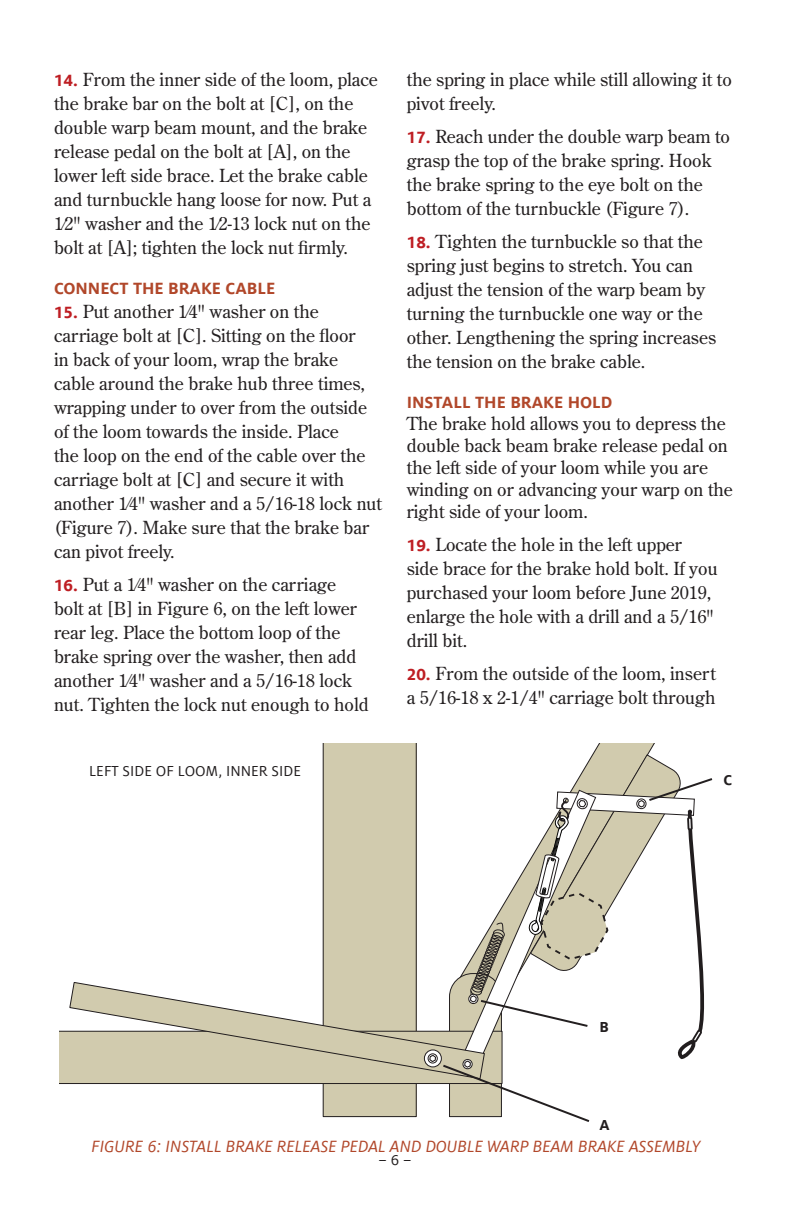
<style>
.page{position:relative;width:792px;height:1224px;background:#fff}
.page>*{position:absolute;margin:0;border:0;box-sizing:border-box;transform-origin:0 0}
.t1{font:18px/24px "Century Old Style Std";color:#231f20}
.t2{font:italic 18px "Milo Offc";color:#b1472a}
.t3{font:700 18px "Milo Offc";color:#b1472a}
.t4{font:16px "Milo Offc";color:#231f20}
.t5{font:700 16px "Milo Offc";color:#231f20}
.s1{font-family:"Milo Offc";font-weight:700;color:#be1e23}
</style>
<div class="page">
<svg style="left:60px;top:743px;width:653px;height:379px"></svg>
<p class="t1" style="left:54px;top:69px;width:325px"><span class="s1">14.</span> From the inner side of the loom, place the brake bar on the bolt at [C], on the double warp beam mount, and the brake release pedal on the bolt at [A], on the lower left side brace. Let the brake cable and turnbuckle hang loose for now. Put a 1⁄2" washer and the 1⁄2-13 lock nut on the bolt at [A]; tighten the lock nut firmly.</p>
<p class="t3" style="left:54px;top:281px;width:223px">CONNECT THE BRAKE CABLE</p>
<p class="t1" style="left:54px;top:301px;width:330px"><span class="s1">15.</span> Put another 1⁄4" washer on the carriage bolt at [C]. Sitting on the floor<br>in back of your loom, wrap the brake cable around the brake hub three times, wrapping under to over from the outside of the loom towards the inside. Place<br>the loop on the end of the cable over the carriage bolt at [C] and secure it with another 1⁄4" washer and a 5/16-18 lock nut (Figure 7). Make sure that the brake bar can pivot freely.</p>
<p class="t1" style="left:54px;top:574px;width:316px"><span class="s1">16.</span> Put a 1⁄4" washer on the carriage bolt at [B] in Figure 6, on the left lower rear leg. Place the bottom loop of the brake spring over the washer, then add another 1⁄4" washer and a 5/16-18 lock nut. Tighten the lock nut enough to hold</p>
<p class="t4" style="left:89px;top:765px;width:213px">LEFT SIDE OF LOOM, INNER SIDE</p>
<p class="t1" style="left:407px;top:69px;width:327px">the spring in place while still allowing it to pivot freely.</p>
<p class="t1" style="left:407px;top:126px;width:325px"><span class="s1">17.</span> Reach under the double warp beam to grasp the top of the brake spring. Hook the brake spring to the eye bolt on the bottom of the turnbuckle (Figure 7).</p>
<p class="t1" style="left:407px;top:231px;width:311px"><span class="s1">18.</span> Tighten the turnbuckle so that the spring just begins to stretch. You can adjust the tension of the warp beam by turning the turnbuckle one way or the other. Lengthening the spring increases the tension on the brake cable.</p>
<p class="t3" style="left:407px;top:395px;width:207px">INSTALL THE BRAKE HOLD</p>
<p class="t1" style="left:407px;top:414px;width:328px;line-height:22px">The brake hold allows you to depress the double back beam brake release pedal on the left side of your loom while you are winding on or advancing your warp on the right side of your loom.</p>
<p class="t1" style="left:407px;top:534px;width:312px"><span class="s1">19.</span> Locate the hole in the left upper side brace for the brake hold bolt. If you purchased your loom before June 2019, enlarge the hole with a drill and a 5/16" drill bit.</p>
<p class="t1" style="left:407px;top:663px;width:311px"><span class="s1">20.</span> From the outside of the loom, insert a 5/16-18 x 2-1/4" carriage bolt through</p>
<p class="t5" style="left:724px;top:774px;width:10px">C</p>
<p class="t5" style="left:599px;top:1021px;width:11px">B</p>
<p class="t5" style="left:599px;top:1119px;width:12px">A</p>
<p class="t2" style="left:92px;top:1141px;width:610px">FIGURE 6: INSTALL BRAKE RELEASE PEDAL AND DOUBLE WARP BEAM BRAKE ASSEMBLY</p>
<p class="t4" style="left:379px;top:1151px;width:34px">– 6 –</p>
</div>
